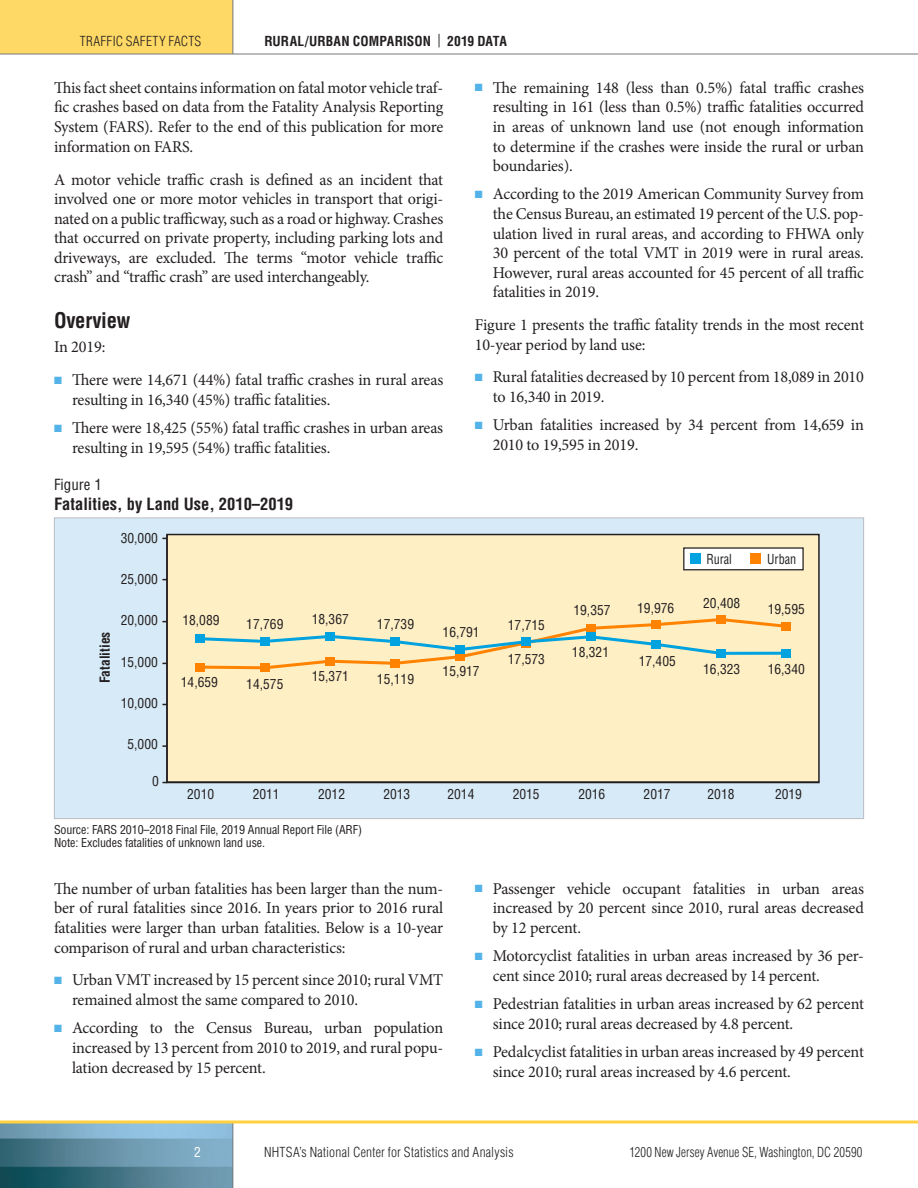
<style>
.page{position:relative;width:918px;height:1188px;background:#fff}
.page>*{position:absolute;margin:0;border:0;box-sizing:border-box;transform-origin:0 0}
.t1{font:700 condensed 21px "Helvetica LT Std";letter-spacing:-.01em;color:#231f20}
.Body{font:16.5px/19.5px "Minion Pro";letter-spacing:-.01em;color:#231f20}
.Table_Title_Span{font:700 condensed 16.5px "Helvetica LT Std";color:#231f20}
.Table___Fig__Span{font:condensed 15px "Helvetica LT Std";color:#231f20}
.t2{font:condensed 13.5px "Helvetica LT Std";color:#231f20}
.t3{font:300 condensed 13.5px "Helvetica LT Std";letter-spacing:.01em;color:#231f20}
.t4{font:300 condensed 13.5px "Helvetica LT Std";letter-spacing:.01em;color:#231f20;scale:.93 1}
.t5{font:700 condensed 13.5px "Helvetica LT Std";letter-spacing:.005em;color:#231f20}
.t6{font:condensed 13.5px "Helvetica LT Std";color:#231f20;scale:.9 1}
.t7{font:condensed 13.5px "Helvetica LT Std";color:#fff}
.Table_Fig_Footer_Spa{font:condensed 12px "Helvetica LT Std";letter-spacing:-.01em;color:#231f20}
.s1{font-weight:400}
.s2{color:#53b3e8}
</style>
<div class="page">
<div style="left:0;top:0;width:233px;height:54px;background:#ffd965"></div>
<img style="left:0;top:1124px;width:232px;height:64px">
<hr style="left:232px;top:1122px;width:1px;height:66px;background:#76787b">
<hr style="left:232px;top:0;width:1px;height:54px;background:#76787b">
<svg style="left:0;top:1120px;width:918px;height:4px;background:#fbd96d"></svg>
<hr style="left:0;top:54px;width:918px;height:1px;background:#76787b">
<div style="left:54px;top:518px;width:810px;height:301px;background:#d7eaf7"></div>
<div style="left:167px;top:535px;width:652px;height:248px;background:#feefc5"></div>
<svg style="left:204px;top:616px;width:578px;height:55px"></svg>
<div style="left:195px;top:663px;width:9px;height:9px;background:#ff8200"></div>
<div style="left:260px;top:663px;width:9px;height:9px;background:#ff8200"></div>
<div style="left:325px;top:657px;width:10px;height:9px;background:#ff8200"></div>
<div style="left:391px;top:659px;width:9px;height:9px;background:#ff8200"></div>
<div style="left:456px;top:652px;width:9px;height:9px;background:#ff8200"></div>
<div style="left:521px;top:639px;width:9px;height:8px;background:#ff8200"></div>
<div style="left:586px;top:624px;width:9px;height:9px;background:#ff8200"></div>
<div style="left:651px;top:620px;width:10px;height:9px;background:#ff8200"></div>
<div style="left:717px;top:615px;width:9px;height:9px;background:#ff8200"></div>
<div style="left:782px;top:622px;width:9px;height:9px;background:#ff8200"></div>
<div style="left:195px;top:634px;width:9px;height:9px;background:#00a2df"></div>
<div style="left:260px;top:637px;width:9px;height:9px;background:#00a2df"></div>
<div style="left:325px;top:632px;width:10px;height:9px;background:#00a2df"></div>
<div style="left:391px;top:637px;width:9px;height:9px;background:#00a2df"></div>
<div style="left:456px;top:645px;width:9px;height:9px;background:#00a2df"></div>
<div style="left:521px;top:637px;width:9px;height:9px;background:#00a2df"></div>
<div style="left:586px;top:632px;width:9px;height:9px;background:#00a2df"></div>
<div style="left:651px;top:640px;width:10px;height:9px;background:#00a2df"></div>
<div style="left:717px;top:649px;width:9px;height:9px;background:#00a2df"></div>
<div style="left:782px;top:649px;width:9px;height:9px;background:#00a2df"></div>
<div style="left:683px;top:547px;width:121px;height:23px;background:#fff;border:1px solid #231f20"></div>
<div style="left:166px;top:534px;width:654px;height:249px;border:2px solid #231f20"></div>
<div style="left:750px;top:553px;width:11px;height:11px;background:#ff8200"></div>
<div style="left:691px;top:553px;width:10px;height:11px;background:#00a2df"></div>
<p class="t3" style="left:80px;top:32px;width:123px">TRAFFIC SAFETY FACTS</p>
<p class="t5" style="left:264px;top:32px;width:244px">RURAL/URBAN COMPARISON <span class="s1">|</span> 2019 DATA</p>
<p class="Body" style="left:54px;top:78px;width:391px;text-align:justify">This fact sheet contains information on fatal motor vehicle traf&shy;fic crashes based on data from the Fatality Analysis Reporting System (FARS). Refer to the end of this publication for more information on FARS.</p>
<p class="Body" style="left:54px;top:170px;width:391px;text-align:justify">A motor vehicle traffic crash is defined as an incident that involved one or more motor vehicles in transport that origi&shy;nated on a public trafficway, such as a road or highway. Crashes that occurred on private property, including parking lots and driveways, are excluded. The terms “motor vehicle traffic crash” and “traffic crash” are used interchangeably.</p>
<h2 class="t1" style="left:54px;top:308px;width:78px">Overview</h2>
<p class="Body" style="left:54px;top:338px;width:53px">In 2019:</p>
<p class="Body" style="left:72px;top:371px;width:373px;text-indent:-18px"><span class="s2">■</span> There were 14,671 (44%) fatal traffic crashes in rural areas resulting in 16,340 (45%) traffic fatalities.</p>
<p class="Body" style="left:72px;top:419px;width:373px;text-indent:-18px"><span class="s2">■</span> There were 18,425 (55%) fatal traffic crashes in urban areas resulting in 19,595 (54%) traffic fatalities.</p>
<p class="Body" style="left:493px;top:78px;width:373px;text-align:justify;text-indent:-18px"><span class="s2">■</span> The remaining 148 (less than 0.5%) fatal traffic crashes resulting in 161 (less than 0.5%) traffic fatalities occurred in areas of unknown land use (not enough information to determine if the crashes were inside the rural or urban boundaries).</p>
<p class="Body" style="left:493px;top:185px;width:373px;text-align:justify;text-indent:-18px"><span class="s2">■</span> According to the 2019 American Community Survey from the Census Bureau, an estimated 19 percent of the U.S. pop&shy;ulation lived in rural areas, and according to FHWA only 30 percent of the total VMT in 2019 were in rural areas.<br>However, rural areas accounted for 45 percent of all traffic fatalities in 2019.</p>
<p class="Body" style="left:475px;top:315px;width:391px">Figure 1 presents the traffic fatality trends in the most recent<br>10-year period by land use:</p>
<p class="Body" style="left:493px;top:368px;width:373px;text-indent:-18px"><span class="s2">■</span> Rural fatalities decreased by 10 percent from 18,089 in 2010 to 16,340 in 2019.</p>
<p class="Body" style="left:493px;top:416px;width:373px;text-indent:-18px"><span class="s2">■</span> Urban fatalities increased by 34 percent from 14,659 in<br>2010 to 19,595 in 2019.</p>
<p class="Table___Fig__Span" style="left:54px;top:476px;width:49px">Figure 1</p>
<p class="Table_Title_Span" style="left:54px;top:494px;width:241px">Fatalities, by Land Use, 2010–2019</p>
<p class="t2" style="left:121px;top:529px;width:39px">30,000</p>
<p class="t2" style="left:121px;top:571px;width:39px">25,000</p>
<p class="t5" style="left:96px;top:683px;width:53px;rotate:-90deg">Fatalities</p>
<p class="t2" style="left:121px;top:612px;width:39px">20,000</p>
<p class="t2" style="left:121px;top:653px;width:39px">15,000</p>
<p class="t2" style="left:121px;top:695px;width:39px">10,000</p>
<p class="t2" style="left:127px;top:736px;width:32px">5,000</p>
<p class="t2" style="left:152px;top:773px;width:8px">0</p>
<p class="t2" style="left:182px;top:612px;width:39px">18,089</p>
<p class="t2" style="left:181px;top:674px;width:39px">14,659</p>
<p class="t2" style="left:246px;top:615px;width:39px">17,769</p>
<p class="t2" style="left:246px;top:676px;width:39px">14,575</p>
<p class="t2" style="left:312px;top:610px;width:39px">18,367</p>
<p class="t2" style="left:312px;top:668px;width:39px">15,371</p>
<p class="t2" style="left:377px;top:616px;width:39px">17,739</p>
<p class="t2" style="left:377px;top:671px;width:39px">15,119</p>
<p class="t2" style="left:443px;top:623px;width:39px">16,791</p>
<p class="t2" style="left:443px;top:663px;width:39px">15,917</p>
<p class="t2" style="left:508px;top:616px;width:39px">17,715</p>
<p class="t2" style="left:508px;top:651px;width:39px">17,573</p>
<p class="t2" style="left:573px;top:602px;width:39px">19,357</p>
<p class="t2" style="left:572px;top:644px;width:39px">18,321</p>
<p class="t6" style="left:706px;top:551px;width:30px">Rural</p>
<p class="t6" style="left:767px;top:551px;width:34px">Urban</p>
<p class="t2" style="left:637px;top:600px;width:39px">19,976</p>
<p class="t2" style="left:703px;top:594px;width:39px">20,408</p>
<p class="t2" style="left:639px;top:652px;width:39px">17,405</p>
<p class="t2" style="left:703px;top:661px;width:39px">16,323</p>
<p class="t2" style="left:768px;top:600px;width:39px">19,595</p>
<p class="t2" style="left:768px;top:661px;width:39px">16,340</p>
<p class="t2" style="left:187px;top:785px;width:29px">2010</p>
<p class="t2" style="left:253px;top:785px;width:28px">2011</p>
<p class="t2" style="left:318px;top:785px;width:28px">2012</p>
<p class="t2" style="left:383px;top:785px;width:29px">2013</p>
<p class="t2" style="left:447px;top:785px;width:28px">2014</p>
<p class="t2" style="left:513px;top:785px;width:28px">2015</p>
<p class="t2" style="left:578px;top:785px;width:28px">2016</p>
<p class="t2" style="left:644px;top:785px;width:28px">2017</p>
<p class="t2" style="left:708px;top:785px;width:28px">2018</p>
<p class="t2" style="left:775px;top:785px;width:28px">2019</p>
<p class="Table_Fig_Footer_Spa" style="left:54px;top:822px;width:310px">Source: FARS 2010–2018 Final File, 2019 Annual Report File (ARF)</p>
<p class="Table_Fig_Footer_Spa" style="left:54px;top:836px;width:213px">Note: Excludes fatalities of unknown land use.</p>
<p class="Body" style="left:54px;top:879px;width:391px;text-align:justify">The number of urban fatalities has been larger than the num&shy;ber of rural fatalities since 2016. In years prior to 2016 rural fatalities were larger than urban fatalities. Below is a 10-year comparison of rural and urban characteristics:</p>
<p class="Body" style="left:72px;top:971px;width:373px;text-indent:-18px"><span class="s2">■</span> Urban VMT increased by 15 percent since 2010; rural VMT remained almost the same compared to 2010.</p>
<p class="Body" style="left:72px;top:1019px;width:373px;text-align:justify;text-indent:-18px"><span class="s2">■</span> According to the Census Bureau, urban population increased by 13 percent from 2010 to 2019, and rural popu&shy;lation decreased by 15 percent.</p>
<p class="Body" style="left:493px;top:879px;width:373px;text-align:justify;text-indent:-18px"><span class="s2">■</span> Passenger vehicle occupant fatalities in urban areas increased by 20 percent since 2010, rural areas decreased by 12 percent.</p>
<p class="Body" style="left:493px;top:947px;width:373px;text-indent:-18px"><span class="s2">■</span> Motorcyclist fatalities in urban areas increased by 36 per&shy;cent since 2010; rural areas decreased by 14 percent.</p>
<p class="Body" style="left:493px;top:995px;width:373px;text-indent:-18px"><span class="s2">■</span> Pedestrian fatalities in urban areas increased by 62 percent since 2010; rural areas decreased by 4.8 percent.</p>
<p class="Body" style="left:493px;top:1043px;width:373px;text-indent:-18px"><span class="s2">■</span> Pedalcyclist fatalities in urban areas increased by 49 percent since 2010; rural areas increased by 4.6 percent.</p>
<p class="t7" style="left:194px;top:1144px;width:8px">2</p>
<p class="t3" style="left:264px;top:1144px;width:251px">NHTSA’s National Center for Statistics and Analysis</p>
<p class="t4" style="left:630px;top:1144px;width:252px">1200 New Jersey Avenue SE, Washington, DC 20590</p>
</div>
